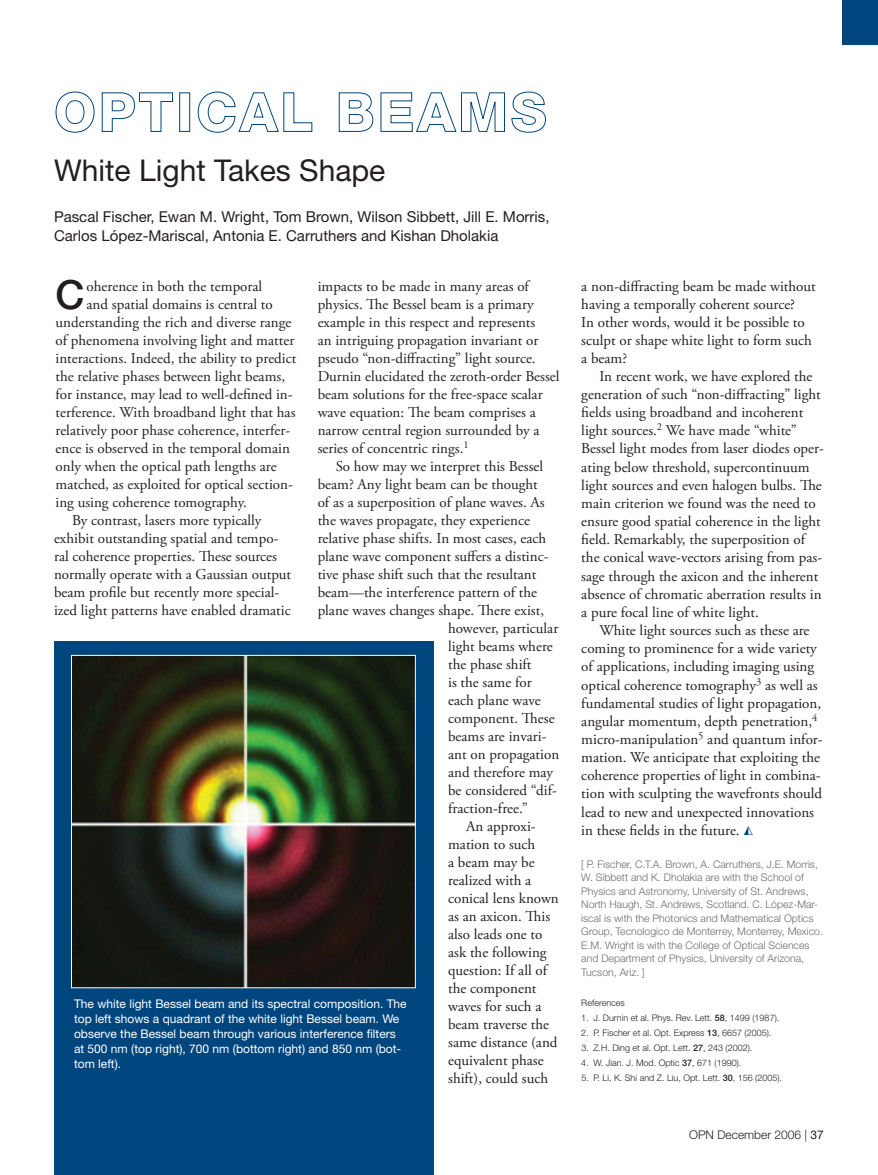
<style>
.page{position:relative;width:878px;height:1175px;background:#fff}
.page>*{position:absolute;margin:0;border:0;box-sizing:border-box;transform-origin:0 0}
.t1{font:500 40.2px "Helvetica Neue";color:#231f20}
.t2{font:30px "Helvetica Neue";color:#231f20}
.t3{font:15px/18.1px "Adobe Garamond Pro";color:#231f20}
.t4{font:15px/19.5px "Helvetica Neue";color:#231f20}
.t5{font:12px/15px "Helvetica Neue";color:#fff}
.t6{font:300 12px "Helvetica Neue";color:#231f20}
.t7{font:300 10.5px/13.5px "Helvetica Neue";color:#6c6d70}
.t8{font:300 9px "Helvetica Neue";color:#231f20}
.s1{font-family:"Mathematical Pi Six";font-size:12px;color:#00467e}
.s2{font-weight:500}
.s3{font-weight:400}
</style>
<div class="page">
<svg style="left:55px;top:91px;width:40px;height:42px"></svg>
<svg style="left:101px;top:92px;width:72px;height:40px"></svg>
<div style="left:179px;top:92px;width:11px;height:40px;border:1px solid #00467e"></div>
<svg style="left:197px;top:91px;width:115px;height:42px"></svg>
<svg style="left:338px;top:92px;width:35px;height:40px"></svg>
<svg style="left:380px;top:92px;width:125px;height:40px"></svg>
<svg style="left:511px;top:91px;width:35px;height:42px"></svg>
<div style="left:842px;top:0;width:36px;height:44px;background:#00467e"></div>
<div style="left:54px;top:641px;width:379px;height:533px;background:#00467e"></div>
<img style="left:73px;top:657px;width:341px;height:329px">
<div style="left:71px;top:655px;width:345px;height:333px;border:1px solid #fff"></div>
<h2 class="t2" style="left:54px;top:152px;width:333px">White Light Takes Shape</h2>
<p class="t4" style="left:54px;top:206px;width:497px">Pascal Fischer, Ewan M. Wright, Tom Brown, Wilson Sibbett, Jill E. Morris,<br>Carlos López-Mariscal, Antonia E. Carruthers and Kishan Dholakia</p>
<h1 class="t1" style="left:56px;top:270px;width:31px">C</h1>
<p class="t3" style="left:87px;top:277px;width:177px">oherence in both the temporal</p>
<p class="t3" style="left:318px;top:277px;width:243px">impacts to be made in many areas of physics. The Bessel beam is a primary example in this respect and represents<br>an intriguing propagation invariant or pseudo “non-diffracting” light source.<br>Durnin elucidated the zeroth-order Bessel beam solutions for the free-space scalar wave equation: The beam comprises a narrow central region surrounded by a series of concentric rings.<sup>1</sup></p>
<p class="t3" style="left:336px;top:457px;width:209px">So how may we interpret this Bessel</p>
<p class="t3" style="left:318px;top:475px;width:221px">beam? Any light beam can be thought</p>
<p class="t3" style="left:318px;top:493px;width:229px">of as a superposition of plane waves. As</p>
<p class="t3" style="left:318px;top:511px;width:214px">the waves propagate, they experience</p>
<p class="t3" style="left:318px;top:529px;width:230px">relative phase shifts. In most cases, each</p>
<p class="t3" style="left:318px;top:547px;width:232px">plane wave component suffers a distinc-</p>
<p class="t3" style="left:318px;top:565px;width:220px">tive phase shift such that the resultant</p>
<p class="t3" style="left:318px;top:583px;width:221px">beam—the interference pattern of the</p>
<p class="t3" style="left:318px;top:601px;width:228px">plane waves changes shape. There exist,</p>
<p class="t3" style="left:448px;top:619px;width:112px">however, particular</p>
<p class="t3" style="left:448px;top:637px;width:106px">light beams where</p>
<p class="t3" style="left:448px;top:655px;width:85px">the phase shift</p>
<p class="t3" style="left:448px;top:673px;width:85px">is the same for</p>
<p class="t3" style="left:448px;top:691px;width:94px">each plane wave</p>
<p class="t3" style="left:448px;top:709px;width:108px">component. These</p>
<p class="t3" style="left:448px;top:727px;width:100px">beams are invari-</p>
<p class="t3" style="left:448px;top:745px;width:113px">ant on propagation</p>
<p class="t3" style="left:448px;top:763px;width:106px">and therefore may</p>
<p class="t3" style="left:448px;top:781px;width:110px">be considered “dif-</p>
<p class="t3" style="left:448px;top:799px;width:81px">fraction-free.”</p>
<p class="t3" style="left:466px;top:817px;width:71px">An approxi-</p>
<p class="t3" style="left:448px;top:835px;width:89px">mation to such</p>
<p class="t3" style="left:448px;top:853px;width:88px">a beam may be</p>
<p class="t3" style="left:448px;top:871px;width:85px">realized with a</p>
<p class="t3" style="left:448px;top:889px;width:112px">conical lens known</p>
<p class="t3" style="left:448px;top:907px;width:104px">as an axicon. This</p>
<p class="t3" style="left:448px;top:925px;width:96px">also leads one to</p>
<p class="t3" style="left:448px;top:943px;width:100px">ask the following</p>
<p class="t3" style="left:448px;top:961px;width:100px">question: If all of</p>
<p class="t3" style="left:448px;top:979px;width:90px">the component</p>
<p class="t3" style="left:448px;top:997px;width:95px">waves for such a</p>
<p class="t3" style="left:448px;top:1015px;width:102px">beam traverse the</p>
<p class="t3" style="left:448px;top:1033px;width:111px">same distance (and</p>
<p class="t3" style="left:448px;top:1051px;width:97px">equivalent phase</p>
<p class="t3" style="left:448px;top:1069px;width:101px">shift), could such</p>
<p class="t3" style="left:87px;top:295px;width:188px">and spatial domains is central to</p>
<p class="t3" style="left:56px;top:313px;width:237px">understanding the rich and diverse range</p>
<p class="t3" style="left:56px;top:331px;width:240px">of phenomena involving light and matter</p>
<p class="t3" style="left:56px;top:349px;width:242px">interactions. Indeed, the ability to predict</p>
<p class="t3" style="left:56px;top:367px;width:231px">the relative phases between light beams,</p>
<p class="t3" style="left:56px;top:385px;width:238px">for instance, may lead to well-defined in-</p>
<p class="t3" style="left:56px;top:403px;width:241px">terference. With broadband light that has</p>
<p class="t3" style="left:56px;top:421px;width:236px">relatively poor phase coherence, interfer-</p>
<p class="t3" style="left:56px;top:439px;width:236px">ence is observed in the temporal domain</p>
<p class="t3" style="left:56px;top:457px;width:222px">only when the optical path lengths are</p>
<p class="t3" style="left:56px;top:475px;width:239px">matched, as exploited for optical section-</p>
<p class="t3" style="left:56px;top:493px;width:193px">ing using coherence tomography.</p>
<p class="t3" style="left:72px;top:511px;width:191px">By contrast, lasers more typically</p>
<p class="t3" style="left:54px;top:529px;width:226px">exhibit outstanding spatial and tempo-</p>
<p class="t3" style="left:54px;top:547px;width:224px">ral coherence properties. These sources</p>
<p class="t3" style="left:54px;top:565px;width:239px">normally operate with a Gaussian output</p>
<p class="t3" style="left:54px;top:583px;width:227px">beam profile but recently more special-</p>
<p class="t3" style="left:54px;top:601px;width:238px">ized light patterns have enabled dramatic</p>
<p class="t5" style="left:74px;top:996px;width:334px">The white light Bessel beam and its spectral composition. The top left shows a quadrant of the white light Bessel beam. We observe the Bessel beam through various interference filters at 500 nm (top right), 700 nm (bottom right) and 850 nm (bot&shy;tom left).</p>
<p class="t3" style="left:581px;top:277px;width:236px">a non-diffracting beam be made without having a temporally coherent source?<br>In other words, would it be possible to sculpt or shape white light to form such a beam?</p>
<p class="t3" style="left:581px;top:367px;width:244px;text-indent:18px">In recent work, we have explored the generation of such “non-diffracting” light fields using broadband and incoherent light sources.<sup>2</sup> We have made “white” Bessel light modes from laser diodes oper&shy;ating below threshold, supercontinuum light sources and even halogen bulbs. The main criterion we found was the need to ensure good spatial coherence in the light field. Remarkably, the superposition of the conical wave-vectors arising from pas&shy;sage through the axicon and the inherent absence of chromatic aberration results in a pure focal line of white light.</p>
<p class="t3" style="left:581px;top:621px;width:243px;text-indent:18px">White light sources such as these are coming to prominence for a wide variety of applications, including imaging using optical coherence tomography<sup>3</sup> as well as fundamental studies of light propagation, angular momentum, depth penetration,<sup>4 </sup>micro-manipulation<sup>5</sup> and quantum infor&shy;mation. We anticipate that exploiting the coherence properties of light in combina&shy;tion with sculpting the wavefronts should lead to new and unexpected innovations in these fields in the future. <span class="s1">t</span></p>
<p class="t7" style="left:581px;top:857px;width:243px">[ P. Fischer, C.T.A. Brown, A. Carruthers, J.E. Morris, W. Sibbett and K. Dholakia are with the School of Physics and Astronomy, University of St. Andrews, North Haugh, St. Andrews, Scotland. C. López-Mar&shy;iscal is with the Photonics and Mathematical Optics Group, Tecnologico de Monterrey, Monterrey, Mexico.<br>E.M. Wright is with the College of Optical Sciences and Department of Physics, University of Arizona, Tucson, Ariz. ]</p>
<p class="t8" style="left:581px;top:997px;width:45px">References</p>
<p class="t8" style="left:581px;top:1012px;width:199px">1. J. Durnin et al. Phys. Rev. Lett. <span class="s2">58</span>, 1499 (1987).</p>
<p class="t8" style="left:581px;top:1027px;width:192px">2. P. Fischer et al. Opt. Express <span class="s2">13</span>, 6657 (2005).</p>
<p class="t8" style="left:581px;top:1042px;width:173px">3. Z.H. Ding et al. Opt. Lett. <span class="s2">27</span>, 243 (2002).</p>
<p class="t8" style="left:581px;top:1057px;width:162px">4. W. Jian. J. Mod. Optic <span class="s2">37</span>, 671 (1990).</p>
<p class="t8" style="left:581px;top:1072px;width:202px">5. P. Li, K. Shi and Z. Liu, Opt. Lett. <span class="s2">30</span>, 156 (2005).</p>
<p class="t6" style="left:689px;top:1127px;width:136px">OPN December 2006 | <span class="s3">37</span></p>
</div>
